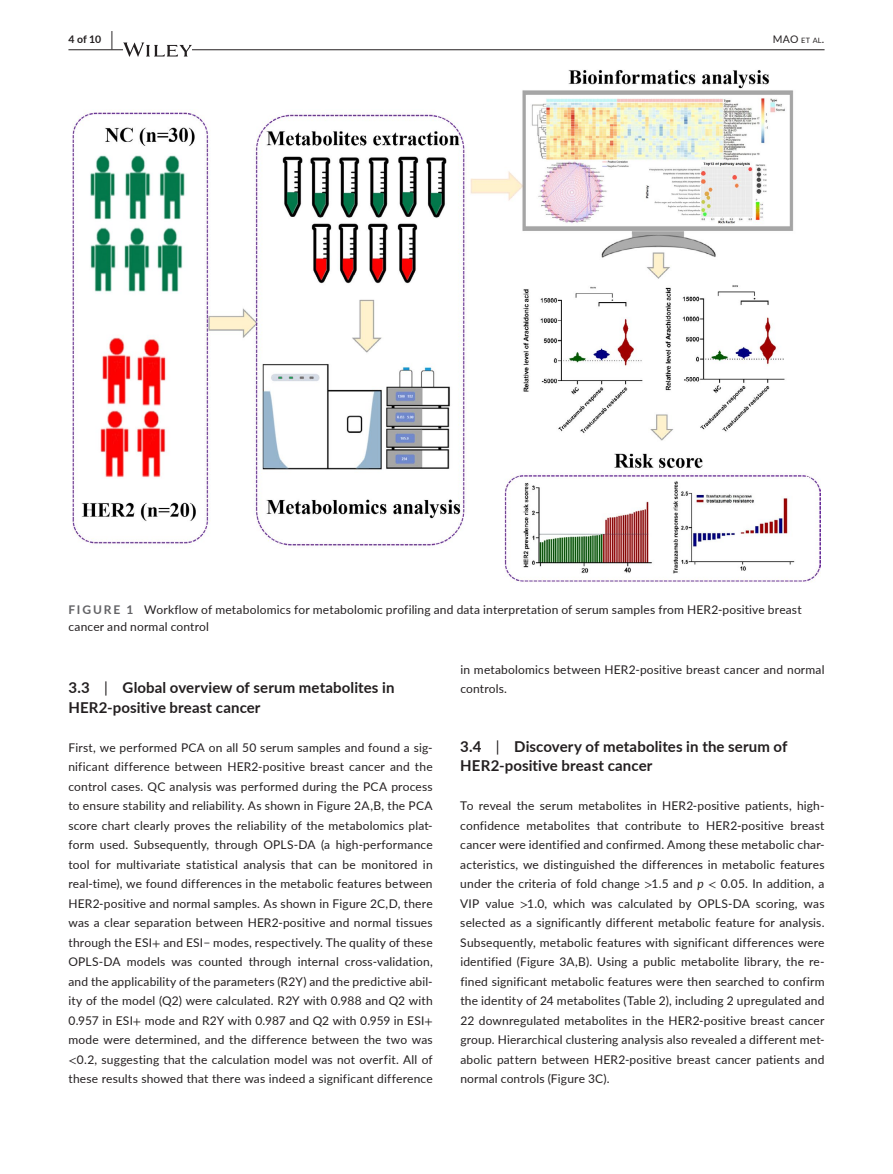
<style>
.page{position:relative;width:893px;height:1174px;background:#fff}
.page>*{position:absolute;margin:0;border:0;box-sizing:border-box;transform-origin:0 0}
.t1{font:700 15px/19.5px "Lato";letter-spacing:.005em;color:#231f20}
.t2{font:12px/19.5px "Lato";letter-spacing:.015em;color:#231f20;text-align:justify}
.t3{font:10.5px "Lato";color:#231f20}
.t4{font:700 10.5px "Lato";color:#231f20}
.s1{font-size:19.5px}
.s2{font-size:7.35px}
.s3{font-weight:700;color:#636366}
.s4{font-weight:400}
.s5{font-family:"STIX"}
.s6{font-style:italic}
</style>
<div class="page">
<hr style="left:68px;top:49px;width:756px;height:1px;background:#231f20">
<svg style="left:123px;top:42px;width:69px;height:15px"></svg>
<img style="left:72px;top:70px;width:749px;height:512px">
<p class="t4" style="left:68px;top:31px;width:46px">4 of 10 <span class="s1">|</span></p>
<p class="t3" style="left:773px;top:31px;width:53px">MAO <span class="s2">et al</span>.</p>
<p class="t2" style="left:68px;top:601px;width:735px;line-height:16.5px"><span class="s3">FIGURE 1</span> Workflow of metabolomics for metabolomic profiling and data interpretation of serum samples from HER2-positive breast cancer and normal control</p>
<p class="t1" style="left:68px;top:677px;width:328px">3.3 <span class="s4">|</span> Global overview of serum metabolites in<br>HER2-positive breast cancer</p>
<p class="t2" style="left:68px;top:737px;width:366px">First, we performed PCA on all 50 serum samples and found a sig&shy;nificant difference between HER2-positive breast cancer and the control cases. QC analysis was performed during the PCA process to ensure stability and reliability. As shown in Figure 2A,B, the PCA score chart clearly proves the reliability of the metabolomics plat&shy;form used. Subsequently, through OPLS-DA (a high-performance tool for multivariate statistical analysis that can be monitored in real-time), we found differences in the metabolic features between HER2-positive and normal samples. As shown in Figure 2C,D, there was a clear separation between HER2-positive and normal tissues through the ESI<span class="s5">+</span> and ESI− modes, respectively. The quality of these OPLS-DA models was counted through internal cross-validation, and the applicability of the parameters (R2Y) and the predictive abil&shy;ity of the model (Q2) were calculated. R2Y with 0.988 and Q2 with 0.957 in ESI<span class="s5">+</span> mode and R2Y with 0.987 and Q2 with 0.959 in ESI<span class="s5">+ </span>mode were determined, and the difference between the two was <span class="s5">&lt;</span>0.2, suggesting that the calculation model was not overfit. All of these results showed that there was indeed a significant difference</p>
<p class="t2" style="left:460px;top:659px;width:366px">in metabolomics between HER2-positive breast cancer and normal controls.</p>
<p class="t1" style="left:460px;top:736px;width:329px">3.4 <span class="s4">|</span> Discovery of metabolites in the serum of<br>HER2-positive breast cancer</p>
<p class="t2" style="left:460px;top:795px;width:366px">To reveal the serum metabolites in HER2-positive patients, high&shy;confidence metabolites that contribute to HER2-positive breast cancer were identified and confirmed. Among these metabolic char&shy;acteristics, we distinguished the differences in metabolic features under the criteria of fold change <span class="s5">&gt;</span>1.5 and <span class="s6">p</span> <span class="s5">&lt;</span> 0.05. In addition, a VIP value <span class="s5">&gt;</span>1.0, which was calculated by OPLS-DA scoring, was selected as a significantly different metabolic feature for analysis.<br>Subsequently, metabolic features with significant differences were identified (Figure 3A,B). Using a public metabolite library, the re&shy;fined significant metabolic features were then searched to confirm the identity of 24 metabolites (Table 2), including 2 upregulated and 22 downregulated metabolites in the HER2-positive breast cancer group. Hierarchical clustering analysis also revealed a different met&shy;abolic pattern between HER2-positive breast cancer patients and normal controls (Figure 3C).</p>
</div>
